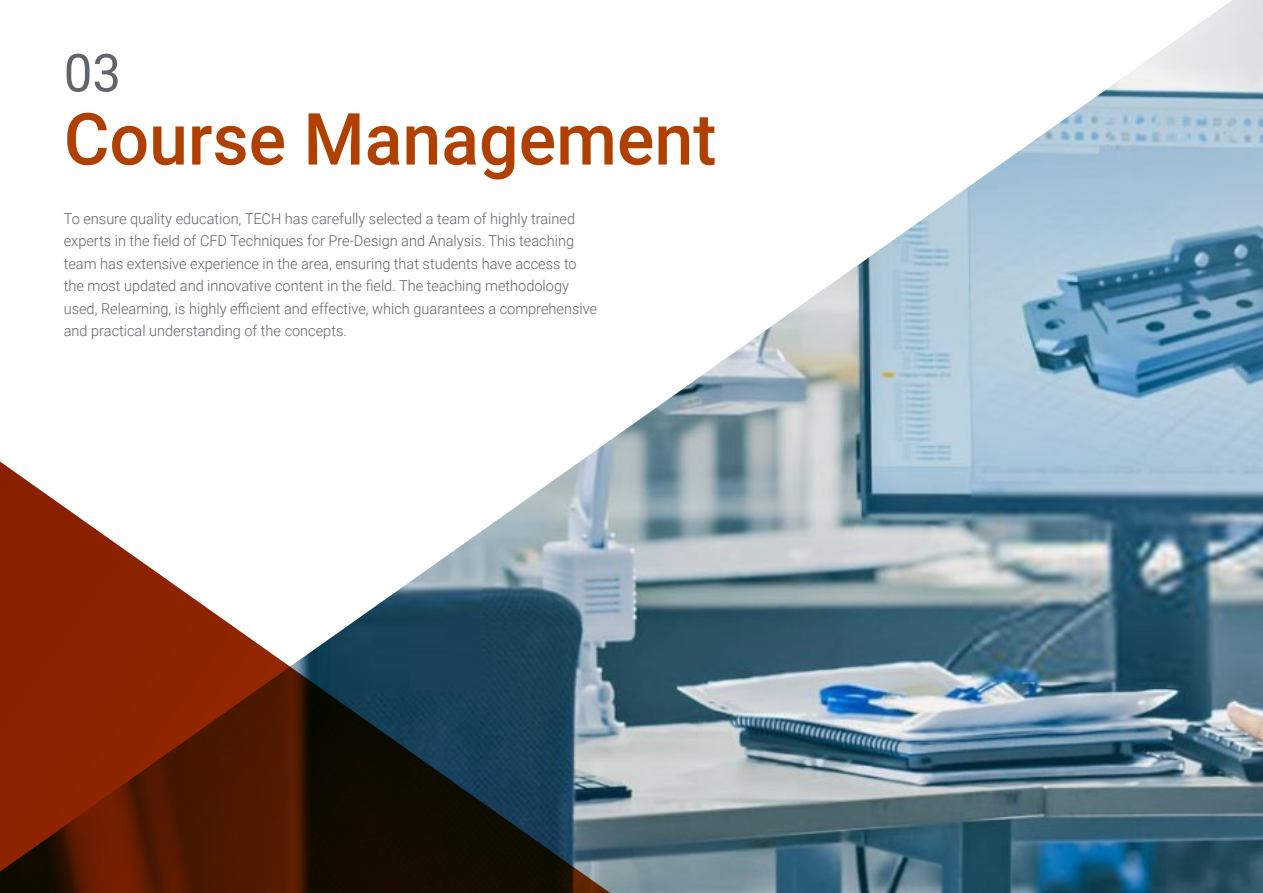
<style>
.page{position:relative;width:1263px;height:893px;background:#fff}
.page>*{position:absolute;margin:0;border:0;box-sizing:border-box;transform-origin:0 0}
.t1{font:500 72px "Roboto";color:#af4000}
.t2{font:52.5px "Roboto";color:#61646a}
.t3{font:300 15px/22.5px "Roboto";color:#61646a}
</style>
<div class="page">
<img style="left:602px;top:0;width:661px;height:893px">
<svg style="left:0;top:446px;width:640px;height:447px"></svg>
<h2 class="t2" style="left:64px;top:36px;width:59px">03</h2>
<h1 class="t1" style="left:64px;top:89px;width:654px">Course Management</h1>
<p class="t3" style="left:64px;top:207px;width:535px">To ensure quality education, TECH has carefully selected a team of highly trained experts in the field of CFD Techniques for Pre-Design and Analysis. This teaching team has extensive experience in the area, ensuring that students have access to the most updated and innovative content in the field. The teaching methodology used, Relearning, is highly efficient and effective, which guarantees a comprehensive and practical understanding of the concepts.</p>
</div>
